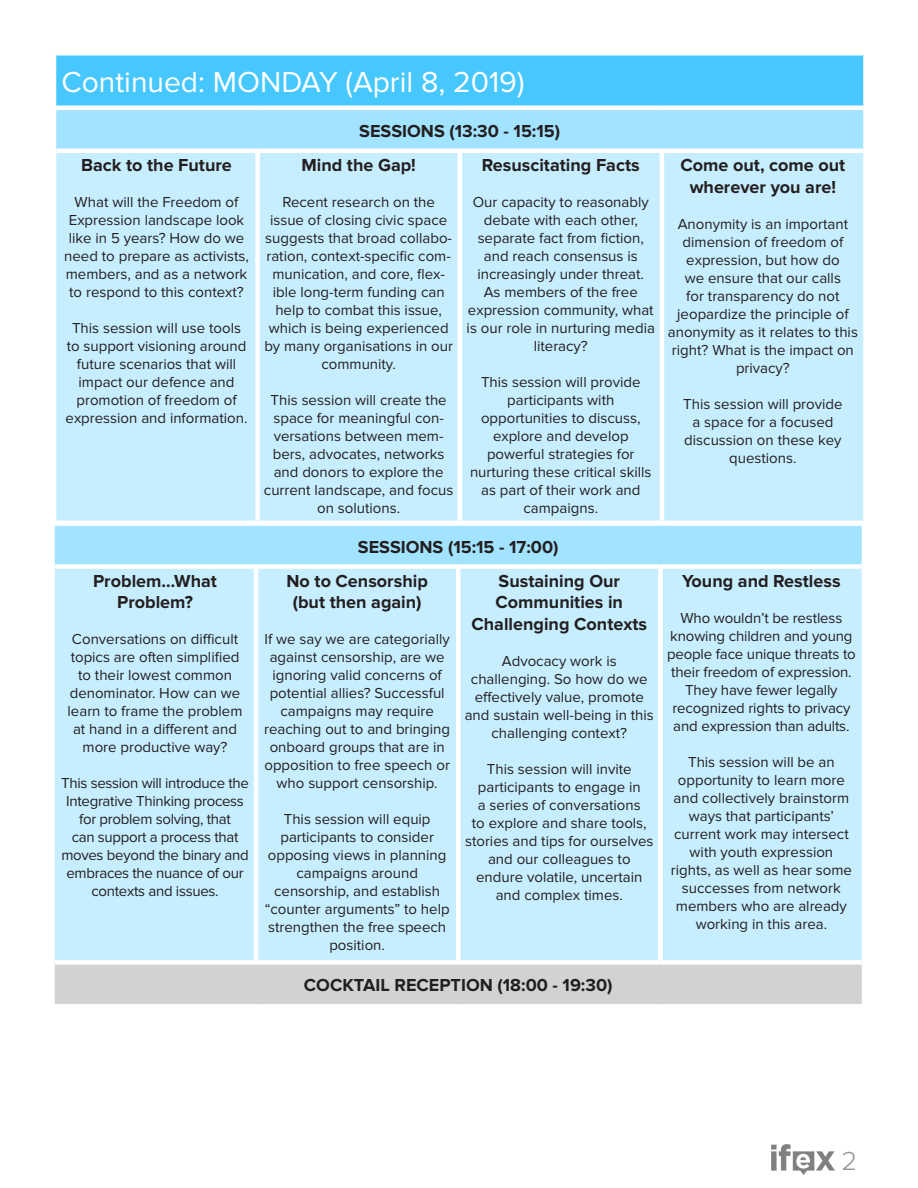
<style>
.page{position:relative;width:918px;height:1188px;background:#fff}
.page>*{position:absolute;margin:0;border:0;box-sizing:border-box;transform-origin:0 0}
.t1{font:30px "Proxima Nova";color:#fff}
.t2{font:300 27px "Proxima Nova";color:#939598}
.t3{font:700 18px/21.6px "Proxima Nova";color:#231f20;text-align:center}
.t4{font:15px/18px "Proxima Nova";color:#231f20;text-align:center}
.t5{font:15px/18px "Proxima Nova";letter-spacing:-.02em;color:#231f20;text-align:center}
</style>
<div class="page">
<div style="left:54px;top:525px;width:808px;height:42px;background:#a2e3ff"></div>
<div style="left:55px;top:569px;width:807px;height:391px;background:#c7eeff"></div>
<div style="left:54px;top:962px;width:808px;height:43px;background:#d1d2d4"></div>
<hr style="left:53px;top:524px;width:203px;height:2px;background:#fff">
<hr style="left:53px;top:526px;width:2px;height:41px;background:#fff">
<hr style="left:256px;top:524px;width:202px;height:2px;background:#fff">
<hr style="left:458px;top:524px;width:202px;height:2px;background:#fff">
<hr style="left:660px;top:524px;width:203px;height:2px;background:#fff">
<hr style="left:53px;top:962px;width:2px;height:42px;background:#fff">
<hr style="left:53px;top:1004px;width:203px;height:2px;background:#fff">
<hr style="left:256px;top:1004px;width:202px;height:2px;background:#fff">
<hr style="left:458px;top:1004px;width:202px;height:2px;background:#fff">
<hr style="left:660px;top:1004px;width:203px;height:2px;background:#fff">
<div style="left:55px;top:564px;width:201px;height:5px;background:#fff"></div>
<div style="left:256px;top:564px;width:202px;height:5px;background:#fff"></div>
<hr style="left:254px;top:569px;width:4px;height:391px;background:#fff">
<div style="left:458px;top:564px;width:202px;height:5px;background:#fff"></div>
<hr style="left:456px;top:569px;width:4px;height:391px;background:#fff">
<div style="left:660px;top:564px;width:202px;height:5px;background:#fff"></div>
<div style="left:658px;top:569px;width:5px;height:391px;background:#fff"></div>
<div style="left:55px;top:960px;width:201px;height:5px;background:#fff"></div>
<div style="left:256px;top:960px;width:202px;height:5px;background:#fff"></div>
<div style="left:458px;top:960px;width:202px;height:5px;background:#fff"></div>
<div style="left:660px;top:960px;width:202px;height:5px;background:#fff"></div>
<div style="left:56px;top:109px;width:808px;height:42px;background:#a2e3ff"></div>
<div style="left:56px;top:153px;width:807px;height:367px;background:#c7eeff"></div>
<hr style="left:55px;top:109px;width:203px;height:1px;background:#fff">
<hr style="left:258px;top:109px;width:202px;height:1px;background:#fff">
<hr style="left:460px;top:109px;width:202px;height:1px;background:#fff">
<hr style="left:662px;top:109px;width:203px;height:1px;background:#fff">
<hr style="left:863px;top:110px;width:2px;height:41px;background:#fff">
<div style="left:56px;top:148px;width:202px;height:5px;background:#fff"></div>
<div style="left:258px;top:148px;width:202px;height:5px;background:#fff"></div>
<div style="left:255px;top:153px;width:5px;height:367px;background:#fff"></div>
<div style="left:460px;top:148px;width:202px;height:5px;background:#fff"></div>
<hr style="left:458px;top:153px;width:4px;height:367px;background:#fff">
<div style="left:662px;top:148px;width:201px;height:5px;background:#fff"></div>
<hr style="left:660px;top:153px;width:4px;height:367px;background:#fff">
<div style="left:56px;top:55px;width:808px;height:51px;background:#46c8ff"></div>
<hr style="left:55px;top:54px;width:810px;height:2px;background:#fff">
<hr style="left:863px;top:55px;width:2px;height:50px;background:#fff">
<hr style="left:55px;top:105px;width:810px;height:2px;background:#fff">
<img style="left:771px;top:1145px;width:63px;height:30px">
<p class="t1" style="left:62px;top:65px;width:464px">Continued: MONDAY (April 8, 2019)</p>
<p class="t3" style="left:81px;top:155px;width:152px">Back to the Future</p>
<p class="t4" style="left:64px;top:193px;width:186px">What will the Freedom of<br>Expression landscape look like in 5 years? How do we need to prepare as activists, members, and as a network to respond to this context?</p>
<p class="t4" style="left:66px;top:319px;width:183px">This session will use tools to support visioning around future scenarios that will impact our defence and promotion of freedom of expression and information.</p>
<p class="t3" style="left:93px;top:570px;width:125px">Problem…What<br>Problem?</p>
<p class="t4" style="left:68px;top:631px;width:176px">Conversations on difficult topics are often simplified to their lowest common denominator. How can we learn to frame the problem at hand in a different and more productive way?</p>
<p class="t5" style="left:61px;top:775px;width:189px">This session will introduce the<br>Integrative Thinking process for problem solving, that<br>can support a process that moves beyond the binary and embraces the nuance of our contexts and issues.</p>
<p class="t3" style="left:359px;top:121px;width:202px">SESSIONS (13:30 - 15:15)</p>
<p class="t3" style="left:301px;top:155px;width:116px">Mind the Gap!</p>
<p class="t4" style="left:264px;top:193px;width:190px">Recent research on the issue of closing civic space suggests that broad collabo&shy;ration, context-specific com&shy;munication, and core, flex&shy;ible long-term funding can help to combat this issue, which is being experienced by many organisations in our community.</p>
<p class="t4" style="left:264px;top:391px;width:191px">This session will create the space for meaningful con&shy;versations between mem&shy;bers, advocates, networks and donors to explore the current landscape, and focus on solutions.</p>
<p class="t3" style="left:482px;top:155px;width:159px">Resuscitating Facts</p>
<p class="t4" style="left:467px;top:193px;width:190px">Our capacity to reasonably debate with each other, separate fact from fiction, and reach consensus is increasingly under threat.<br>As members of the free expression community, what is our role in nurturing media literacy?</p>
<p class="t4" style="left:470px;top:373px;width:183px">This session will provide participants with opportunities to discuss, explore and develop powerful strategies for nurturing these critical skills as part of their work and campaigns.</p>
<p class="t3" style="left:358px;top:537px;width:202px">SESSIONS (15:15 - 17:00)</p>
<p class="t3" style="left:287px;top:570px;width:143px">No to Censorship</p>
<p class="t3" style="left:293px;top:592px;width:130px">(but then again)</p>
<p class="t4" style="left:264px;top:631px;width:187px">If we say we are categorially against censorship, are we ignoring valid concerns of potential allies? Successful campaigns may require reaching out to and bringing onboard groups that are in opposition to free speech or who support censorship.</p>
<p class="t4" style="left:265px;top:811px;width:186px">This session will equip participants to consider opposing views in planning campaigns around censorship, and establish “counter arguments” to help strengthen the free speech position.</p>
<p class="t3" style="left:472px;top:570px;width:177px">Sustaining Our<br>Communities in<br>Challenging Contexts</p>
<p class="t4" style="left:465px;top:652px;width:191px">Advocacy work is challenging. So how do we effectively value, promote and sustain well-being in this challenging context?</p>
<p class="t4" style="left:465px;top:760px;width:190px">This session will invite participants to engage in<br>a series of conversations<br>to explore and share tools, stories and tips for ourselves and our colleagues to endure volatile, uncertain and complex times.</p>
<p class="t3" style="left:304px;top:974px;width:310px">COCKTAIL RECEPTION (18:00 - 19:30)</p>
<p class="t3" style="left:681px;top:155px;width:166px">Come out, come out wherever you are!</p>
<p class="t4" style="left:668px;top:215px;width:192px">Anonymity is an important dimension of freedom of expression, but how do<br>we ensure that our calls<br>for transparency do not jeopardize the principle of anonymity as it relates to this right? What is the impact on privacy?</p>
<p class="t4" style="left:683px;top:395px;width:161px">This session will provide a space for a focused discussion on these key questions.</p>
<p class="t3" style="left:682px;top:570px;width:160px">Young and Restless</p>
<p class="t4" style="left:667px;top:609px;width:190px">Who wouldn’t be restless knowing children and young people face unique threats to their freedom of expression.<br>They have fewer legally recognized rights to privacy and expression than adults.</p>
<p class="t4" style="left:671px;top:753px;width:183px">This session will be an opportunity to learn more and collectively brainstorm ways that participants’ current work may intersect with youth expression rights, as well as hear some successes from network members who are already working in this area.</p>
<p class="t2" style="left:841px;top:1145px;width:17px">2</p>
</div>
